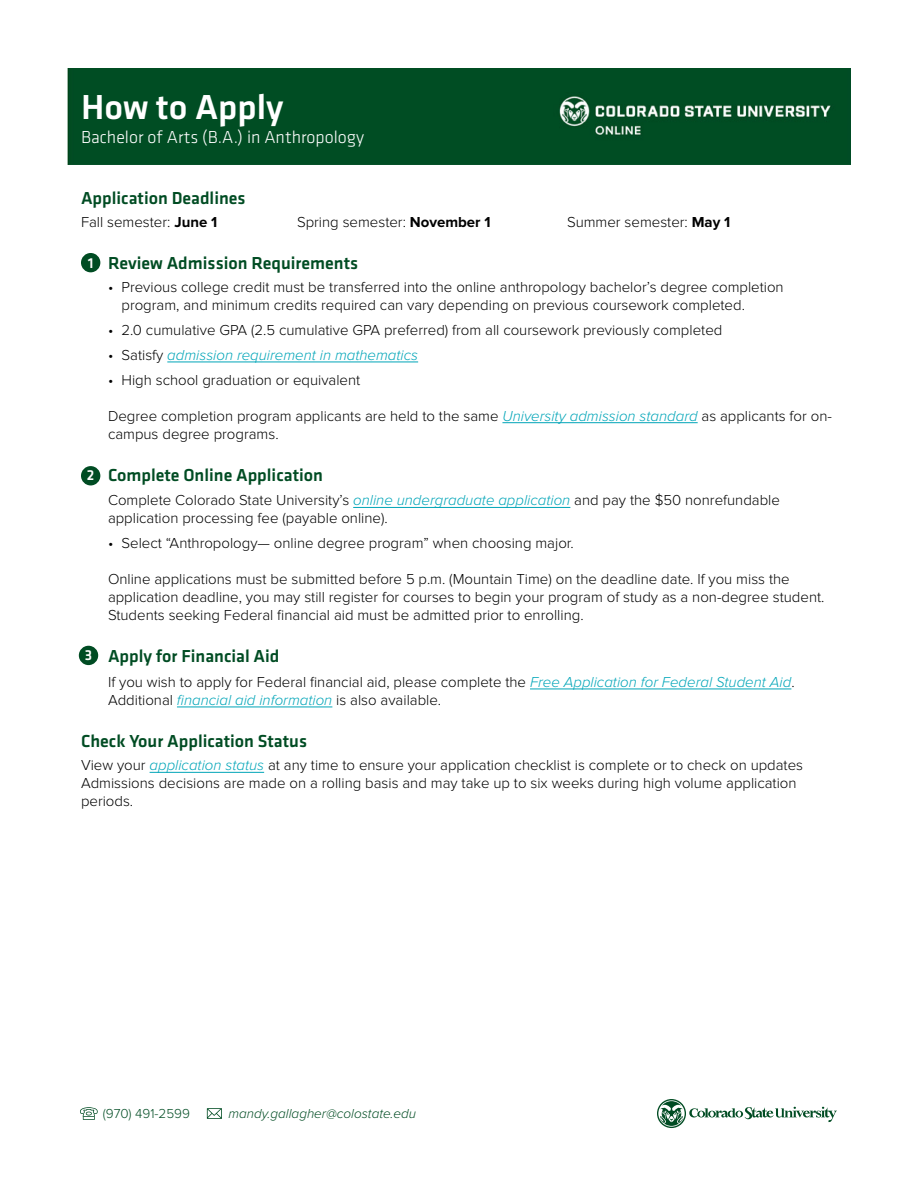
<style>
.page{position:relative;width:918px;height:1188px;background:#fff}
.page>*{position:absolute;margin:0;border:0;box-sizing:border-box;transform-origin:0 0}
.t1{font:500 36px "Klavika Basic";color:#fff}
.t2{font:500 18px "Klavika Basic";color:#004c23}
.t3{font:300 18px "Klavika Basic";color:#fff}
.t4{font:300 15px/18px "Proxima Nova";color:#000}
.t5{font:italic 300 15px "Proxima Nova";color:#00a5b8}
.t6{font:500 15px "Klavika Basic";color:#fff}
.t7{font:italic 300 13.5px "Proxima Nova";color:#004c23}
.t8{font:300 13.5px "Proxima Nova";color:#004c23}
.s1{font-weight:700}
.s2{font-style:normal;color:#000}
.s3{font-style:italic;color:#00a5b8}
</style>
<div class="page">
<div style="left:68px;top:68px;width:783px;height:96px;background:#004d23"></div>
<hr style="left:167px;top:362px;width:251px;height:1px;background:#00a5b8">
<hr style="left:502px;top:422px;width:196px;height:1px;background:#00a5b8">
<hr style="left:353px;top:507px;width:217px;height:1px;background:#00a5b8">
<hr style="left:530px;top:689px;width:261px;height:1px;background:#00a5b8">
<hr style="left:177px;top:707px;width:155px;height:1px;background:#00a5b8">
<hr style="left:150px;top:772px;width:114px;height:1px;background:#00a5b8">
<div style="left:81px;top:253px;width:19px;height:19px;background:#004c23;border-radius:50%"></div>
<div style="left:81px;top:466px;width:19px;height:19px;background:#004c23;border-radius:50%"></div>
<div style="left:79px;top:646px;width:19px;height:19px;background:#004c23;border-radius:50%"></div>
<svg style="left:80px;top:1107px;width:18px;height:13px"></svg>
<svg style="left:207px;top:1108px;width:15px;height:11px"></svg>
<svg style="left:657px;top:1099px;width:29px;height:29px"></svg>
<svg style="left:658px;top:1100px;width:179px;height:27px"></svg>
<h1 class="t1" style="left:81px;top:82px;width:204px">How to Apply</h1>
<p class="t3" style="left:81px;top:126px;width:285px">Bachelor of Arts (B.A.) in Anthropology</p>
<p class="t2" style="left:81px;top:186px;width:166px">Application Deadlines</p>
<p class="t4" style="left:81px;top:213px;width:138px">Fall semester: <span class="s1">June 1</span></p>
<p class="t4" style="left:297px;top:213px;width:195px">Spring semester: <span class="s1">November 1</span></p>
<p class="t4" style="left:567px;top:213px;width:165px">Summer semester: <span class="s1">May 1</span></p>
<p class="t2" style="left:108px;top:251px;width:252px">Review Admission Requirements</p>
<p class="t4" style="left:122px;top:279px;width:664px;text-indent:-14px">• Previous college credit must be transferred into the online anthropology bachelor’s degree completion program, and minimum credits required can vary depending on previous coursework completed.</p>
<p class="t4" style="left:108px;top:321px;width:616px">• 2.0 cumulative GPA (2.5 cumulative GPA preferred) from all coursework previously completed</p>
<p class="t5" style="left:108px;top:347px;width:312px"><span class="s2">• Satisfy</span> admission requirement in mathematics</p>
<p class="t4" style="left:108px;top:371px;width:254px">• High school graduation or equivalent</p>
<p class="t4" style="left:108px;top:407px;width:725px">Degree completion program applicants are held to the same <span class="s3">University admission standard</span> as applicants for on&shy;campus degree programs.</p>
<p class="t2" style="left:108px;top:463px;width:217px">Complete Online Application</p>
<p class="t4" style="left:108px;top:492px;width:674px">Complete Colorado State University’s <span class="s3">online undergraduate application</span> and pay the $50 nonrefundable application processing fee (payable online).</p>
<p class="t4" style="left:108px;top:534px;width:467px">• Select “Anthropology— online degree program” when choosing major.</p>
<p class="t4" style="left:108px;top:570px;width:718px">Online applications must be submitted before 5 p.m. (Mountain Time) on the deadline date. If you miss the application deadline, you may still register for courses to begin your program of study as a non-degree student.<br>Students seeking Federal financial aid must be admitted prior to enrolling.</p>
<p class="t2" style="left:108px;top:644px;width:173px">Apply for Financial Aid</p>
<p class="t4" style="left:108px;top:673px;width:688px">If you wish to apply for Federal financial aid, please complete the <span class="s3">Free Application for Federal Student Aid</span>.<br>Additional <span class="s3">financial aid information</span> is also available.</p>
<p class="t2" style="left:81px;top:729px;width:228px">Check Your Application Status</p>
<p class="t4" style="left:81px;top:757px;width:724px">View your <span class="s3">application status</span> at any time to ensure your application checklist is complete or to check on updates<br>Admissions decisions are made on a rolling basis and may take up to six weeks during high volume application periods.</p>
<p class="t6" style="left:88px;top:253px;width:7px">1</p>
<p class="t6" style="left:87px;top:465px;width:9px">2</p>
<p class="t6" style="left:85px;top:645px;width:9px">3</p>
<p class="t8" style="left:103px;top:1106px;width:89px">(970) 491-2599</p>
<p class="t7" style="left:229px;top:1106px;width:189px">mandy.gallagher@colostate.edu</p>
</div>
